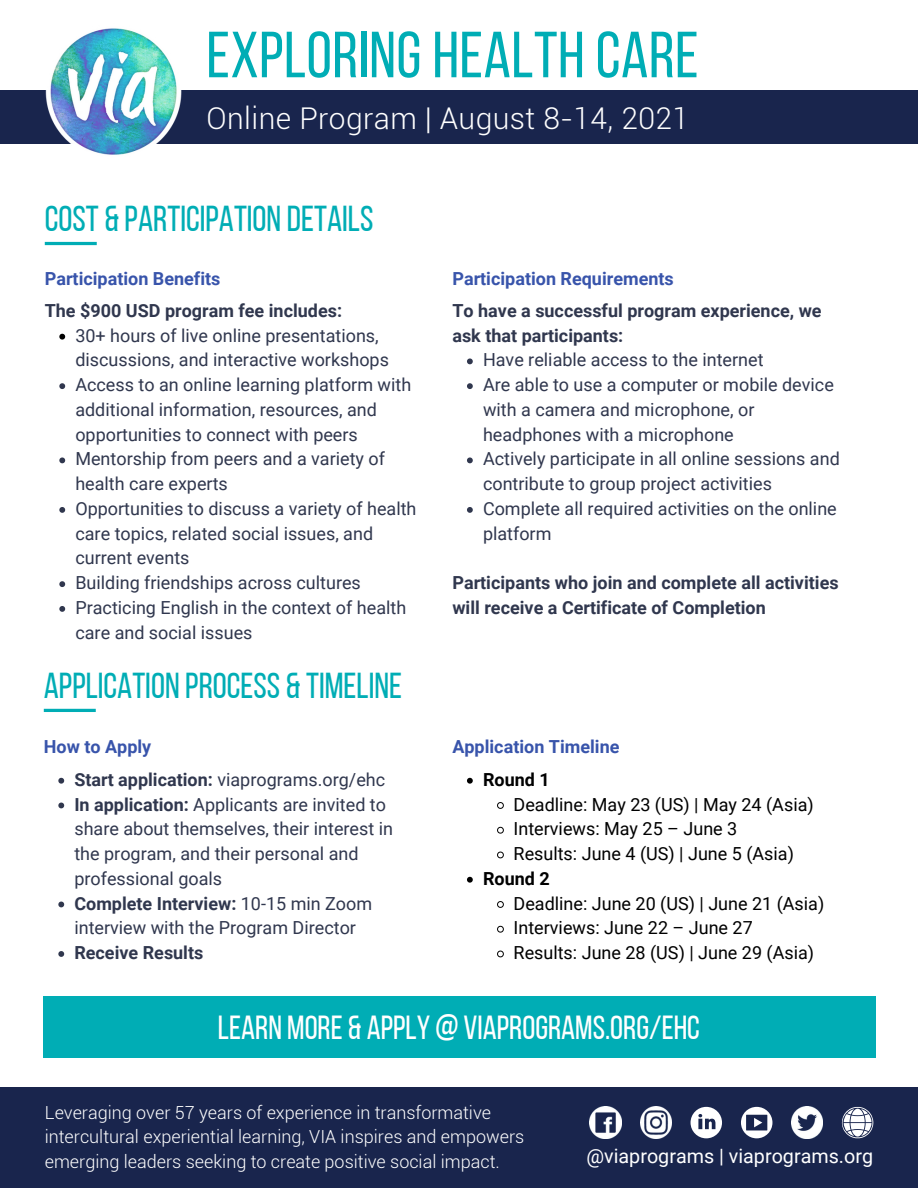
<style>
.page{position:relative;width:918px;height:1188px;background:#fff}
.page>*{position:absolute;margin:0;border:0;box-sizing:border-box;transform-origin:0 0}
.t1{font:65.1px "Bebas Neue";letter-spacing:.01em;color:#00adb5}
.t2{font:36px "Bebas Neue";color:#00adb5}
.t3{font:33.3px "Bebas Neue";color:#fff}
.t4{font:300 30px "Roboto";letter-spacing:.015em;color:#fff}
.t5{font:19.8px "Roboto";color:#fff}
.t6{font:18px/24.8px "Roboto";color:#30374e}
.t7{font:700 18px/24.8px "Roboto";color:#30374e}
.t8{font:18px "Roboto";color:#000}
.t9{font:300 18px/24.8px "Roboto";color:#fff}
.t10{font:700 18px "Roboto";color:#3854ab}
.t11{font:700 18px "Roboto";color:#000}
.s1{font-weight:700}
</style>
<div class="page">
<svg style="left:467px;top:358px;width:6px;height:6px"></svg>
<svg style="left:467px;top:383px;width:6px;height:6px"></svg>
<svg style="left:467px;top:457px;width:6px;height:6px"></svg>
<svg style="left:467px;top:507px;width:6px;height:6px"></svg>
<svg style="left:59px;top:334px;width:6px;height:6px"></svg>
<svg style="left:59px;top:383px;width:6px;height:6px"></svg>
<svg style="left:59px;top:457px;width:6px;height:6px"></svg>
<svg style="left:59px;top:507px;width:6px;height:6px"></svg>
<svg style="left:59px;top:581px;width:6px;height:6px"></svg>
<svg style="left:59px;top:606px;width:6px;height:6px"></svg>
<svg style="left:45px;top:242px;width:52px;height:3px"></svg>
<div style="left:0;top:91px;width:918px;height:53px;background:#19254d"></div>
<img style="left:44px;top:22px;width:140px;height:140px;border-radius:50%">
<div style="left:0;top:1087px;width:918px;height:101px;background:#19254d"></div>
<img style="left:791px;top:1107px;width:32px;height:31px">
<img style="left:640px;top:1107px;width:32px;height:31px">
<img style="left:590px;top:1107px;width:31px;height:31px">
<svg style="left:741px;top:1107px;width:31px;height:31px"></svg>
<svg style="left:691px;top:1107px;width:31px;height:31px"></svg>
<svg style="left:842px;top:1107px;width:31px;height:31px"></svg>
<svg style="left:58px;top:778px;width:6px;height:6px"></svg>
<svg style="left:58px;top:803px;width:6px;height:5px"></svg>
<svg style="left:58px;top:902px;width:6px;height:5px"></svg>
<svg style="left:58px;top:951px;width:6px;height:6px"></svg>
<svg style="left:467px;top:778px;width:6px;height:6px"></svg>
<svg style="left:497px;top:802px;width:7px;height:7px"></svg>
<svg style="left:497px;top:826px;width:7px;height:8px"></svg>
<svg style="left:497px;top:851px;width:7px;height:8px"></svg>
<svg style="left:467px;top:877px;width:6px;height:6px"></svg>
<svg style="left:497px;top:901px;width:7px;height:7px"></svg>
<svg style="left:497px;top:925px;width:7px;height:8px"></svg>
<svg style="left:497px;top:950px;width:7px;height:8px"></svg>
<svg style="left:44px;top:709px;width:52px;height:3px"></svg>
<div style="left:43px;top:996px;width:832px;height:62px;background:#00adb5"></div>
<p class="t1" style="left:207px;top:28px;width:494px">EXPLORING HEALTH CARE</p>
<p class="t4" style="left:207px;top:101px;width:484px">Online Program | August 8-14, 2021</p>
<p class="t2" style="left:45px;top:204px;width:330px">COST &amp; PARTICIPATION DETAILS</p>
<p class="t10" style="left:45px;top:268px;width:177px">Participation Benefits</p>
<p class="t7" style="left:45px;top:298px;width:299px">The $900 USD program fee includes:</p>
<p class="t6" style="left:75px;top:323px;width:315px">30+ hours of live online presentations, discussions, and interactive workshops</p>
<p class="t6" style="left:75px;top:373px;width:337px">Access to an online learning platform with additional information, resources, and opportunities to connect with peers</p>
<p class="t6" style="left:75px;top:447px;width:311px">Mentorship from peers and a variety of health care experts</p>
<p class="t6" style="left:75px;top:496px;width:343px">Opportunities to discuss a variety of health care topics, related social issues, and current events</p>
<p class="t6" style="left:75px;top:571px;width:287px">Building friendships across cultures</p>
<p class="t6" style="left:75px;top:595px;width:332px">Practicing English in the context of health care and social issues</p>
<p class="t2" style="left:44px;top:671px;width:360px">APPLICATION PROCESS &amp; TIMELINE</p>
<p class="t10" style="left:44px;top:736px;width:109px">How to Apply</p>
<p class="t6" style="left:74px;top:767px;width:312px"><span class="s1">Start application:</span> viaprograms.org/ehc</p>
<p class="t6" style="left:74px;top:792px;width:320px"><span class="s1">In application:</span> Applicants are invited to share about themselves, their interest in the program, and their personal and professional goals</p>
<p class="t6" style="left:74px;top:891px;width:299px"><span class="s1">Complete Interview:</span> 10-15 min Zoom interview with the Program Director</p>
<p class="t7" style="left:74px;top:941px;width:131px">Receive Results</p>
<p class="t10" style="left:452px;top:268px;width:223px">Participation Requirements</p>
<p class="t7" style="left:452px;top:298px;width:371px">To have a successful program experience, we ask that participants:</p>
<p class="t6" style="left:483px;top:348px;width:282px">Have reliable access to the internet</p>
<p class="t6" style="left:483px;top:373px;width:352px">Are able to use a computer or mobile device with a camera and microphone, or headphones with a microphone</p>
<p class="t6" style="left:483px;top:447px;width:358px">Actively participate in all online sessions and contribute to group project activities</p>
<p class="t6" style="left:483px;top:496px;width:355px">Complete all required activities on the online platform</p>
<p class="t7" style="left:452px;top:571px;width:388px">Participants who join and complete all activities will receive a Certificate of Completion</p>
<p class="t10" style="left:452px;top:736px;width:169px">Application Timeline</p>
<p class="t11" style="left:483px;top:769px;width:68px">Round 1</p>
<p class="t8" style="left:514px;top:794px;width:302px">Deadline: May 23 (US) | May 24 (Asia)</p>
<p class="t8" style="left:514px;top:819px;width:225px">Interviews: May 25 – June 3</p>
<p class="t8" style="left:514px;top:843px;width:282px">Results: June 4 (US) | June 5 (Asia)</p>
<p class="t11" style="left:483px;top:868px;width:68px">Round 2</p>
<p class="t8" style="left:514px;top:893px;width:312px">Deadline: June 20 (US) | June 21 (Asia)</p>
<p class="t8" style="left:514px;top:918px;width:241px">Interviews: June 22 – June 27</p>
<p class="t8" style="left:514px;top:942px;width:302px">Results: June 28 (US) | June 29 (Asia)</p>
<p class="t3" style="left:218px;top:1014px;width:483px">LEARN MORE &amp; APPLY@ VIAPROGRAMS.ORG/EHC</p>
<p class="t9" style="left:45px;top:1100px;width:481px">Leveraging over 57 years of experience in transformative intercultural experiential learning, VIA inspires and empowers emerging leaders seeking to create positive social impact.</p>
<p class="t5" style="left:586px;top:1145px;width:288px">@viaprograms | viaprograms.org</p>
</div>
